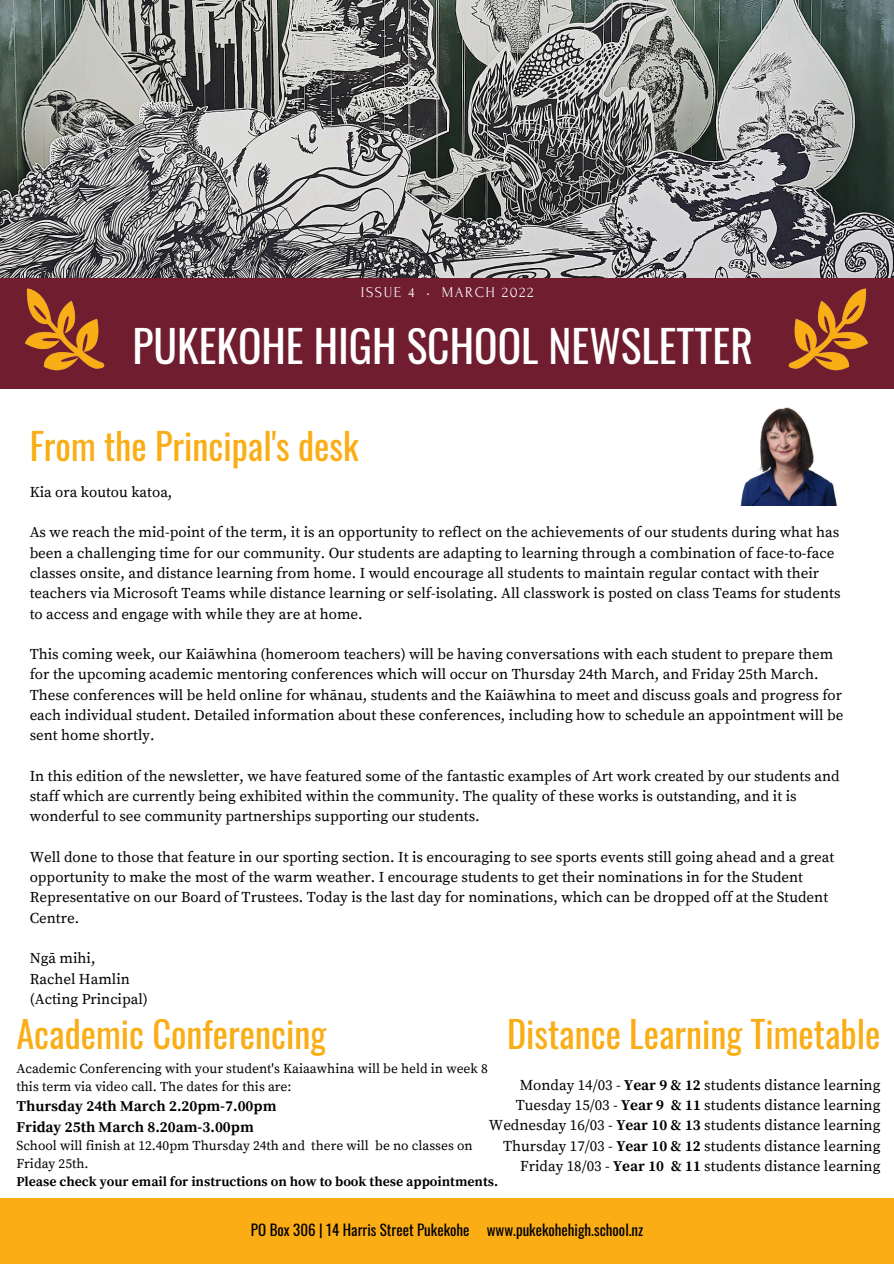
<style>
.page{position:relative;width:894px;height:1264px;background:#fff}
.page>*{position:absolute;margin:0;border:0;box-sizing:border-box;transform-origin:0 0}
.t1{font:43.5px "Oswald";color:#fff}
.t2{font:36.3px "Oswald";color:#faad15}
.t3{font:15px/20.2px "Source Serif Pro";color:#000}
.t4{font:700 15px/20.2px "Source Serif Pro";color:#000}
.t5{font:15px "Oswald";color:#000}
.t6{font:15px "Forum";letter-spacing:.1em;color:#fafafa}
.t7{font:13.5px/18px "Source Serif Pro";color:#000}
.t8{font:700 13.5px "Source Serif Pro";color:#000}
.s1{font-weight:700}
</style>
<div class="page">
<img style="left:0;top:0;width:893px;height:278px">
<div style="left:0;top:278px;width:893px;height:110px;background:#701d2f"></div>
<div style="left:0;top:1198px;width:893px;height:65px;background:#faad15"></div>
<img style="left:788px;top:288px;width:80px;height:83px">
<img style="left:25px;top:288px;width:80px;height:83px">
<img style="left:740px;top:408px;width:97px;height:98px">
<p class="t6" style="left:361px;top:284px;width:174px">ISSUE 4 • MARCH 2022</p>
<h1 class="t1" style="left:132px;top:308px;width:621px">PUKEKOHE HIGH SCHOOL NEWSLETTER</h1>
<h2 class="t2" style="left:30px;top:414px;width:330px">From the Principal's desk</h2>
<p class="t3" style="left:30px;top:482px;width:144px">Kia ora koutou katoa,</p>
<p class="t3" style="left:30px;top:523px;width:812px">As we reach the mid-point of the term, it is an opportunity to reflect on the achievements of our students during what has been a challenging time for our community. Our students are adapting to learning through a combination of face-to-face classes onsite, and distance learning from home. I would encourage all students to maintain regular contact with their teachers via Microsoft Teams while distance learning or self-isolating. All classwork is posted on class Teams for students to access and engage with while they are at home.</p>
<p class="t3" style="left:30px;top:644px;width:814px">This coming week, our Kaiāwhina (homeroom teachers) will be having conversations with each student to prepare them for the upcoming academic mentoring conferences which will occur on Thursday 24th March, and Friday 25th March.<br>These conferences will be held online for whānau, students and the Kaiāwhina to meet and discuss goals and progress for each individual student. Detailed information about these conferences, including how to schedule an appointment will be sent home shortly.</p>
<p class="t3" style="left:30px;top:766px;width:811px">In this edition of the newsletter, we have featured some of the fantastic examples of Art work created by our students and staff which are currently being exhibited within the community. The quality of these works is outstanding, and it is wonderful to see community partnerships supporting our students.</p>
<p class="t3" style="left:30px;top:847px;width:805px">Well done to those that feature in our sporting section. It is encouraging to see sports events still going ahead and a great opportunity to make the most of the warm weather. I encourage students to get their nominations in for the Student Representative on our Board of Trustees. Today is the last day for nominations, which can be dropped off at the Student Centre.</p>
<p class="t3" style="left:30px;top:948px;width:120px">Ngā mihi,<br>Rachel Hamlin (Acting Principal)</p>
<h2 class="t2" style="left:16px;top:1001px;width:311px">Academic Conferencing</h2>
<p class="t7" style="left:16px;top:1059px;width:472px">Academic Conferencing with your student's Kaiaawhina will be held in week 8 this term via video call. The dates for this are:</p>
<p class="t4" style="left:16px;top:1096px;width:261px">Thursday 24th March 2.20pm-7.00pm<br>Friday 25th March 8.20am-3.00pm</p>
<p class="t7" style="left:16px;top:1136px;width:457px">School will finish at 12.40pm Thursday 24th and there will be no classes on<br>Friday 25th.</p>
<p class="t8" style="left:16px;top:1173px;width:483px">Please check your email for instructions on how to book these appointments.</p>
<h2 class="t2" style="left:507px;top:1001px;width:375px">Distance Learning Timetable</h2>
<p class="t3" style="left:489px;top:1075px;width:393px;text-align:right">Monday 14/03 - <span class="s1">Year 9 &amp; 12</span> students distance learning Tuesday 15/03 - <span class="s1">Year 9 &amp; 11</span> students distance learning Wednesday 16/03 - <span class="s1">Year 10 &amp; 13</span> students distance learning Thursday 17/03 - <span class="s1">Year 10 &amp; 12</span> students distance learning Friday 18/03 - <span class="s1">Year 10 &amp; 11</span> students distance learning</p>
<p class="t5" style="left:251px;top:1216px;width:394px">PO Box 306 | 14 Harris Street Pukekohe www.pukekohehigh.school.nz</p>
</div>
